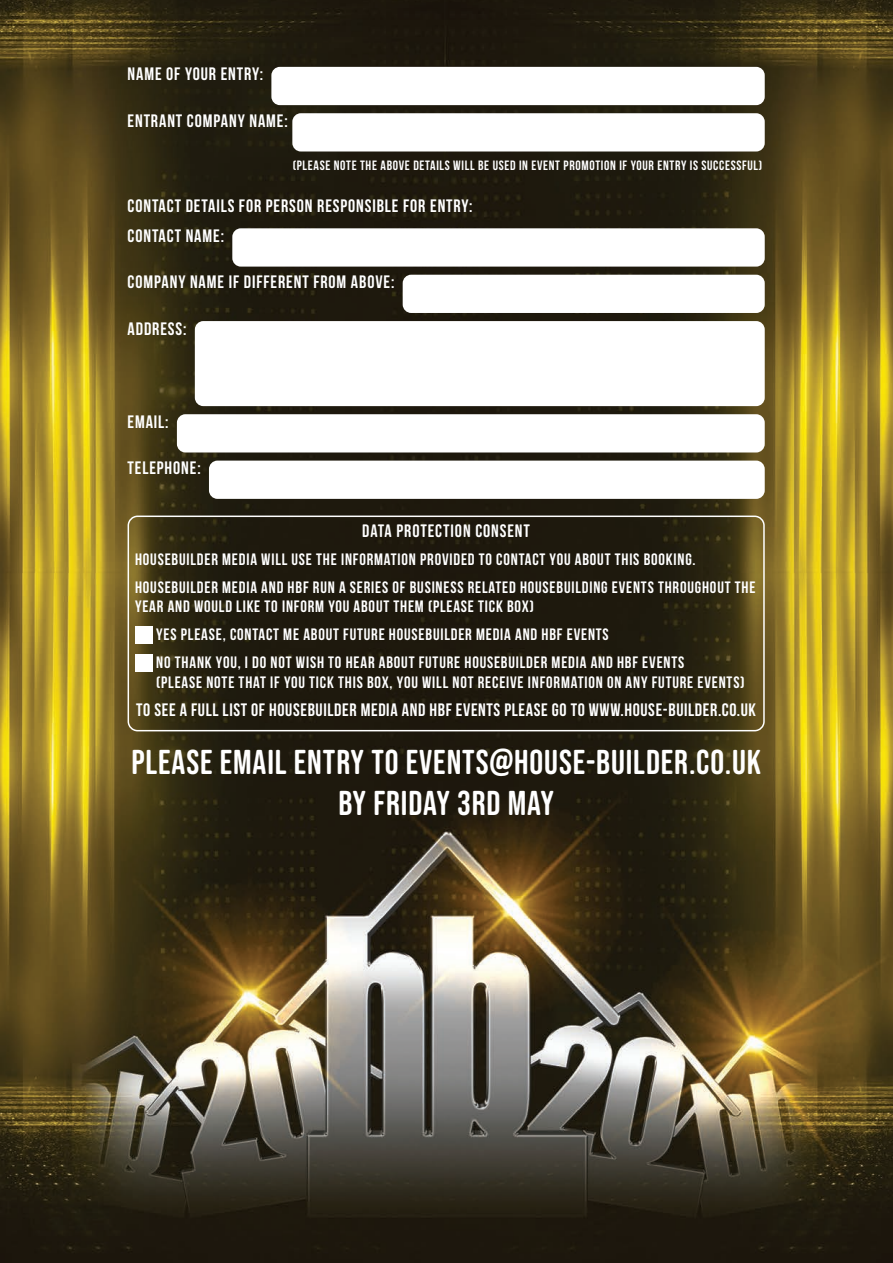
<style>
.page{position:relative;width:893px;height:1263px;background:#fff}
.page>*{position:absolute;margin:0;border:0;box-sizing:border-box;transform-origin:0 0}
.t1{font:34.5px/41.4px "Bebas Neue Semi Rounded";letter-spacing:.025em;color:#fff;text-align:center}
.t2{font:700 18px "Bebas Neue";letter-spacing:.05em;color:#fff}
.t3{font:18px "Bebas Neue Semi Rounded";letter-spacing:.05em;color:#fff}
.t4{font:700 16.5px/19.5px "Bebas Neue";letter-spacing:.05em;color:#fff}
.t5{font:700 13.5px "Bebas Neue";letter-spacing:.05em;color:#fff}
</style>
<div class="page">
<img style="left:0;top:0;width:893px;height:1263px">
<svg style="left:128px;top:515px;width:637px;height:216px;background:#292313"></svg>
<div style="left:135px;top:626px;width:17px;height:17px;background:#fff"></div>
<div style="left:135px;top:654px;width:17px;height:17px;background:#fff"></div>
<div style="left:271px;top:67px;width:494px;height:38px;background:#fff;border-radius:9px"></div>
<div style="left:292px;top:113px;width:473px;height:38px;background:#fff;border-radius:9px"></div>
<div style="left:232px;top:228px;width:533px;height:39px;background:#fff;border-radius:9px"></div>
<div style="left:403px;top:275px;width:362px;height:38px;background:#fff;border-radius:9px"></div>
<div style="left:195px;top:321px;width:570px;height:85px;background:#fff;border-radius:9px"></div>
<div style="left:209px;top:461px;width:556px;height:38px;background:#fff;border-radius:9px"></div>
<div style="left:177px;top:414px;width:588px;height:38px;background:#fff;border-radius:9px"></div>
<p class="t2" style="left:128px;top:64px;width:137px">NAME OF YOUR ENTRY:</p>
<p class="t2" style="left:128px;top:110px;width:162px">ENTRANT COMPANY NAME:</p>
<p class="t5" style="left:293px;top:157px;width:471px">(PLEASE NOTE THE ABOVE DETAILS WILL BE USED IN EVENT PROMOTION IF YOUR ENTRY IS SUCCESSFUL)</p>
<p class="t2" style="left:128px;top:195px;width:346px">CONTACT DETAILS FOR PERSON RESPONSIBLE FOR ENTRY:</p>
<p class="t2" style="left:128px;top:225px;width:98px">CONTACT NAME:</p>
<p class="t2" style="left:128px;top:271px;width:268px">COMPANY NAME IF DIFFERENT FROM ABOVE:</p>
<p class="t2" style="left:128px;top:318px;width:60px">ADDRESS:</p>
<p class="t2" style="left:128px;top:411px;width:43px">EMAIL:</p>
<p class="t2" style="left:128px;top:457px;width:75px">TELEPHONE:</p>
<p class="t3" style="left:362px;top:520px;width:169px">DATA PROTECTION CONSENT</p>
<p class="t4" style="left:135px;top:549px;width:562px">HOUSEBUILDER MEDIA WILL USE THE INFORMATION PROVIDED TO CONTACT YOU ABOUT THIS BOOKING.</p>
<p class="t4" style="left:135px;top:577px;width:622px">HOUSEBUILDER MEDIA AND HBF RUN A SERIES OF BUSINESS RELATED HOUSEBUILDING EVENTS THROUGHOUT THE<br>YEAR AND WOULD LIKE TO INFORM YOU ABOUT THEM (PLEASE TICK BOX)</p>
<p class="t4" style="left:156px;top:625px;width:454px">YES PLEASE, CONTACT ME ABOUT FUTURE HOUSEBUILDER MEDIA AND HBF EVENTS</p>
<p class="t4" style="left:156px;top:653px;width:590px">NO THANK YOU, I DO NOT WISH TO HEAR ABOUT FUTURE HOUSEBUILDER MEDIA AND HBF EVENTS<br>(PLEASE NOTE THAT IF YOU TICK THIS BOX, YOU WILL NOT RECEIVE INFORMATION ON ANY FUTURE EVENTS)</p>
<p class="t2" style="left:136px;top:699px;width:621px">TO SEE A FULL LIST OF HOUSEBUILDER MEDIA AND HBF EVENTS PLEASE GO TO WWW.HOUSE-BUILDER.CO.UK</p>
<p class="t1" style="left:131px;top:741px;width:631px">PLEASE EMAIL ENTRY TO EVENTS@HOUSE-BUILDER.CO.UK<br>BY FRIDAY 3RD MAY</p>
</div>
